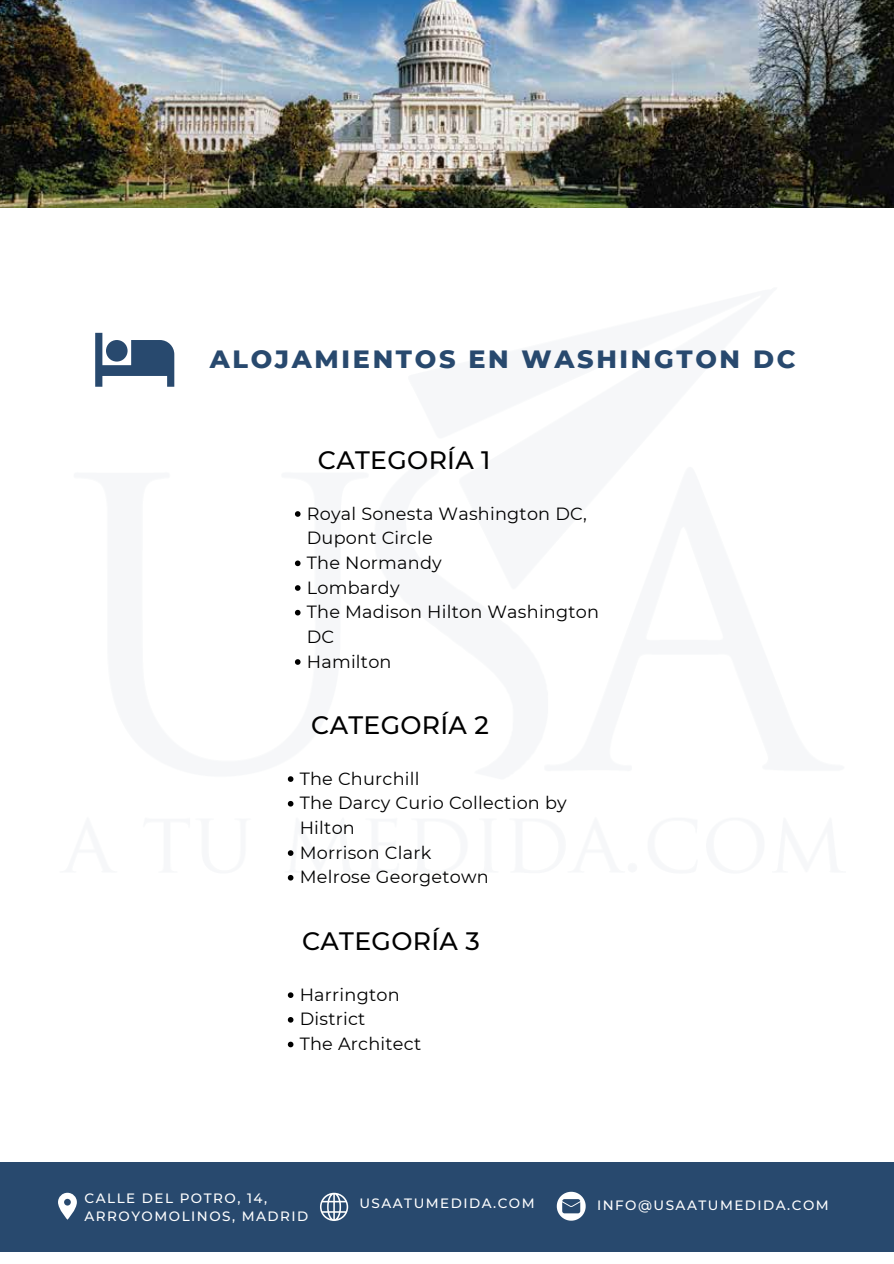
<style>
.page{position:relative;width:894px;height:1264px;background:#fff}
.page>*{position:absolute;margin:0;border:0;box-sizing:border-box;transform-origin:0 0}
.t1{font:800 25.5px "Montserrat";letter-spacing:.105em;color:#28496e}
.t2{font:500 25.2px "Montserrat";letter-spacing:.015em;color:#000}
.t3{font:17.7px/24.6px "Montserrat";letter-spacing:.015em;color:#000}
.t4{font:500 13.5px/18px "Montserrat";letter-spacing:.11em;color:#fff}
</style>
<div class="page">
<svg style="left:95px;top:333px;width:79px;height:54px"></svg>
<img style="left:0;top:0;width:893px;height:208px">
<div style="left:0;top:1162px;width:893px;height:89px;background:#28496e"></div>
<svg style="left:58px;top:1192px;width:19px;height:27px"></svg>
<svg style="left:556px;top:1191px;width:29px;height:29px"></svg>
<svg style="left:320px;top:1192px;width:28px;height:28px"></svg>
<svg style="left:295px;top:511px;width:5px;height:6px"></svg>
<svg style="left:295px;top:560px;width:5px;height:6px"></svg>
<svg style="left:295px;top:585px;width:5px;height:6px"></svg>
<svg style="left:295px;top:610px;width:5px;height:5px"></svg>
<svg style="left:295px;top:659px;width:5px;height:5px"></svg>
<svg style="left:288px;top:776px;width:5px;height:6px"></svg>
<svg style="left:288px;top:801px;width:5px;height:5px"></svg>
<svg style="left:288px;top:850px;width:5px;height:5px"></svg>
<svg style="left:288px;top:875px;width:5px;height:5px"></svg>
<svg style="left:288px;top:992px;width:5px;height:5px"></svg>
<svg style="left:288px;top:1017px;width:5px;height:5px"></svg>
<svg style="left:288px;top:1041px;width:5px;height:6px"></svg>
<h1 class="t1" style="left:209px;top:344px;width:587px">ALOJAMIENTOS EN WASHINGTON DC</h1>
<h2 class="t2" style="left:318px;top:447px;width:174px">CATEGORÕA 1</h2>
<p class="t3" style="left:307px;top:502px;width:294px">Royal Sonesta Washington DC,<br>Dupont Circle<br>The Normandy<br>Lombardy<br>The Madison Hilton Washington<br>DC<br>Hamilton</p>
<h2 class="t2" style="left:311px;top:712px;width:179px">CATEGORÕA 2</h2>
<p class="t3" style="left:299px;top:767px;width:268px">The Churchill<br>The Darcy Curio Collection by<br>Hilton<br>Morrison Clark<br>Melrose Georgetown</p>
<h2 class="t2" style="left:302px;top:928px;width:179px">CATEGORÕA 3</h2>
<p class="t3" style="left:299px;top:983px;width:123px">Harrington<br>District<br>The Architect</p>
<p class="t4" style="left:84px;top:1189px;width:225px">CALLE DEL POTRO, 14,<br>ARROYOMOLINOS, MADRID</p>
<p class="t4" style="left:359px;top:1194px;width:177px">USAATUMEDIDA.COM</p>
<p class="t4" style="left:597px;top:1195px;width:233px">INFO@USAATUMEDIDA.COM</p>
</div>
